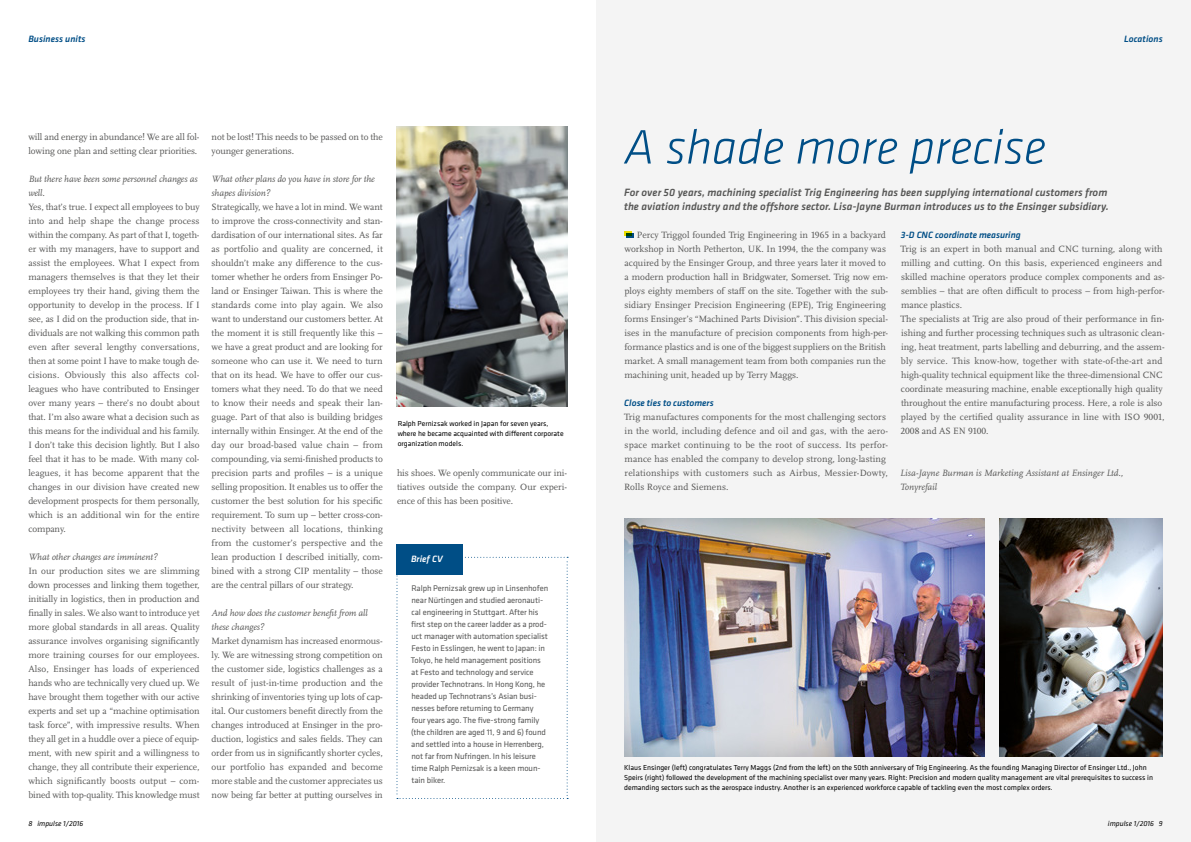
<style>
.page{position:relative;width:1191px;height:842px;background:#fff}
.page>*{position:absolute;margin:0;border:0;box-sizing:border-box;transform-origin:0 0}
.t1{font:italic 300 50px "Klavika";color:#004e86}
.t2{font:italic 500 11px/14px "Klavika";letter-spacing:.005em;color:#575756}
.t3{font:9.5px/14px "Scala Pro";color:#575756}
.t4{font:italic 9.5px/14px "Scala Pro";letter-spacing:-.01em;color:#575756}
.t5{font:italic 500 9.5px "Klavika";color:#004e86}
.t6{font:italic 500 9.5px "Klavika";letter-spacing:.005em;color:#fff}
.t7{font:8.5px/12px "Klavika";letter-spacing:-.01em;color:#575756}
.t8{font:7.5px/10px "Klavika";letter-spacing:.005em;color:#000}
.t9{font:italic 7.5px "Klavika";letter-spacing:.005em;color:#000}
</style>
<div class="page">
<div style="left:596px;top:0;width:595px;height:842px;background:#f4f4f4"></div>
<svg style="left:624px;top:232px;width:10px;height:6px"></svg>
<img style="left:624px;top:518px;width:360px;height:238px">
<img style="left:999px;top:518px;width:163px;height:238px">
<svg style="left:396px;top:557px;width:172px;height:242px"></svg>
<div style="left:396px;top:544px;width:67px;height:31px;background:#004e86"></div>
<img style="left:397px;top:126px;width:170px;height:280px">
<p class="t5" style="left:28px;top:32px;width:58px">Business units</p>
<p class="t3" style="left:28px;top:130px;width:173px">will and energy in abundance! We are all fol&shy;lowing one plan and setting clear priorities.</p>
<p class="t4" style="left:28px;top:172px;width:171px">But there have been some personnel changes as well.</p>
<p class="t3" style="left:28px;top:200px;width:173px;text-align:justify">Yes, that’s true. I expect all employees to buy into and help shape the change process within the company. As part of that I, togeth&shy;er with my managers, have to support and assist the employees. What I expect from managers themselves is that they let their employees try their hand, giving them the opportunity to develop in the process. If I see, as I did on the production side, that in&shy;dividuals are not walking this common path even after several lengthy conversations, then at some point I have to make tough de&shy;cisions. Obviously this also affects col&shy;leagues who have contributed to Ensinger over many years – there’s no doubt about that. I’m also aware what a decision such as this means for the individual and his family.<br>I don’t take this decision lightly. But I also feel that it has to be made. With many col&shy;leagues, it has become apparent that the changes in our division have created new development prospects for them personally, which is an additional win for the entire company.</p>
<p class="t4" style="left:28px;top:550px;width:131px">What other changes are imminent?</p>
<p class="t3" style="left:28px;top:564px;width:173px;text-align:justify">In our production sites we are slimming down processes and linking them together, initially in logistics, then in production and finally in sales. We also want to introduce yet more global standards in all areas. Quality assurance involves organising significantly more training courses for our employees.<br>Also, Ensinger has loads of experienced hands who are technically very clued up. We have brought them together with our active experts and set up a “machine optimisation task force”, with impressive results. When they all get in a huddle over a piece of equip&shy;ment, with new spirit and a willingness to change, they all contribute their experience, which significantly boosts output – com&shy;bined with top-quality. This knowledge must</p>
<p class="t3" style="left:212px;top:130px;width:173px">not be lost! This needs to be passed on to the younger generations.</p>
<p class="t4" style="left:212px;top:172px;width:165px">What other plans do you have in store for the shapes division?</p>
<p class="t3" style="left:212px;top:200px;width:173px;text-align:justify">Strategically, we have a lot in mind. We want to improve the cross-connectivity and stan&shy;dardisation of our international sites. As far as portfolio and quality are concerned, it shouldn’t make any difference to the cus&shy;tomer whether he orders from Ensinger Po&shy;land or Ensinger Taiwan. This is where the standards come into play again. We also want to understand our customers better. At the moment it is still frequently like this – we have a great product and are looking for someone who can use it. We need to turn that on its head. We have to offer our cus&shy;tomers what they need. To do that we need to know their needs and speak their lan&shy;guage. Part of that also is building bridges internally within Ensinger. At the end of the day our broad-based value chain – from compounding, via semi-finished products to precision parts and profiles – is a unique selling proposition. It enables us to offer the customer the best solution for his specific requirement. To sum up – better cross-con&shy;nectivity between all locations, thinking from the customer’s perspective and the lean production I described initially, com&shy;bined with a strong CIP mentality – those are the central pillars of our strategy.</p>
<p class="t4" style="left:212px;top:606px;width:158px">And how does the customer benefit from all these changes?</p>
<p class="t3" style="left:212px;top:634px;width:173px;text-align:justify">Market dynamism has increased enormous&shy;ly. We are witnessing strong competition on the customer side, logistics challenges as a result of just-in-time production and the shrinking of inventories tying up lots of cap&shy;ital. Our customers benefit directly from the changes introduced at Ensinger in the pro&shy;duction, logistics and sales fields. They can order from us in significantly shorter cycles, our portfolio has expanded and become more stable and the customer appreciates us now being far better at putting ourselves in</p>
<p class="t8" style="left:398px;top:418px;width:167px">Ralph Pernizsak worked in Japan for seven years, where he became acquainted with different corporate organization models.</p>
<p class="t3" style="left:397px;top:466px;width:172px;text-align:justify">his shoes. We openly communicate our ini&shy;tiatives outside the company. Our experi&shy;ence of this has been positive.</p>
<p class="t6" style="left:411px;top:552px;width:33px">Brief CV</p>
<p class="t7" style="left:411px;top:582px;width:139px">Ralph Pernizsak grew up in Linsenhofen near Nürtingen and studied aeronauti&shy;cal engineering in Stuttgart. After his first step on the career ladder as a prod&shy;uct manager with automation specialist Festo in Esslingen, he went to Japan: in Tokyo, he held management positions at Festo and technology and service provider Technotrans. In Hong Kong, he headed up Technotrans’s Asian busi&shy;nesses before returning to Germany four years ago. The five-strong family (the children are aged 11, 9 and 6) found and settled into a house in Herrenberg, not far from Nufringen. In his leisure time Ralph Pernizsak is a keen moun&shy;tain biker.</p>
<p class="t5" style="left:1124px;top:32px;width:40px">Locations</p>
<h1 class="t1" style="left:624px;top:117px;width:424px">A shade more precise</h1>
<p class="t2" style="left:624px;top:185px;width:486px">For over 50 years, machining specialist Trig Engineering has been supplying international customers from the aviation industry and the offshore sector. Lisa-Jayne Burman introduces us to the Ensinger subsidiary.</p>
<p class="t3" style="left:624px;top:228px;width:265px;text-indent:13px">Percy Triggol founded Trig Engineering in 1965 in a backyard workshop in North Petherton, UK. In 1994, the the company was acquired by the Ensinger Group, and three years later it moved to a modern production hall in Bridgwater, Somerset. Trig now em&shy;ploys eighty members of staff on the site. Together with the sub&shy;sidiary Ensinger Precision Engineering (EPE), Trig Engineering forms Ensinger’s “Machined Parts Division”. This division special&shy;ises in the manufacture of precision components from high-per&shy;formance plastics and is one of the biggest suppliers on the British market. A small management team from both companies run the machining unit, headed up by Terry Maggs.</p>
<p class="t5" style="left:624px;top:396px;width:91px">Close ties to customers</p>
<p class="t3" style="left:624px;top:410px;width:265px">Trig manufactures components for the most challenging sectors in the world, including defence and oil and gas, with the aero&shy;space market continuing to be the root of success. Its perfor&shy;mance has enabled the company to develop strong, long-lasting relationships with customers such as Airbus, Messier-Dowty, Rolls Royce and Siemens.</p>
<p class="t5" style="left:900px;top:229px;width:122px">3-D CNC coordinate measuring</p>
<p class="t3" style="left:900px;top:242px;width:266px">Trig is an expert in both manual and CNC turning, along with milling and cutting. On this basis, experienced engineers and skilled machine operators produce complex components and as&shy;semblies – that are often difficult to process – from high-perfor&shy;mance plastics.<br>The specialists at Trig are also proud of their performance in fin&shy;ishing and further processing techniques such as ultrasonic clean&shy;ing, heat treatment, parts labelling and deburring, and the assem&shy;bly service. This know-how, together with state-of-the-art and high-quality technical equipment like the three-dimensional CNC coordinate measuring machine, enable exceptionally high quality throughout the entire manufacturing process. Here, a role is also played by the certified quality assurance in line with ISO 9001, 2008 and AS EN 9100.</p>
<p class="t4" style="left:900px;top:466px;width:225px">Lisa-Jayne Burman is Marketing Assistant at Ensinger Ltd.,<br>Tonyrefail</p>
<p class="t8" style="left:624px;top:762px;width:530px">Klaus Ensinger (left) congratulates Terry Maggs (2nd from the left) on the 50th anniversary of Trig Engineering. As the founding Managing Director of Ensinger Ltd., John<br>Speirs (right) followed the development of the machining specialist over many years. Right: Precision and modern quality management are vital prerequisites to success in demanding sectors such as the aerospace industry. Another is an experienced workforce capable of tackling even the most complex orders.</p>
<p class="t9" style="left:28px;top:818px;width:57px">8 impulse 1/2016</p>
<p class="t9" style="left:1107px;top:818px;width:56px">impulse 1/2016 9</p>
</div>
